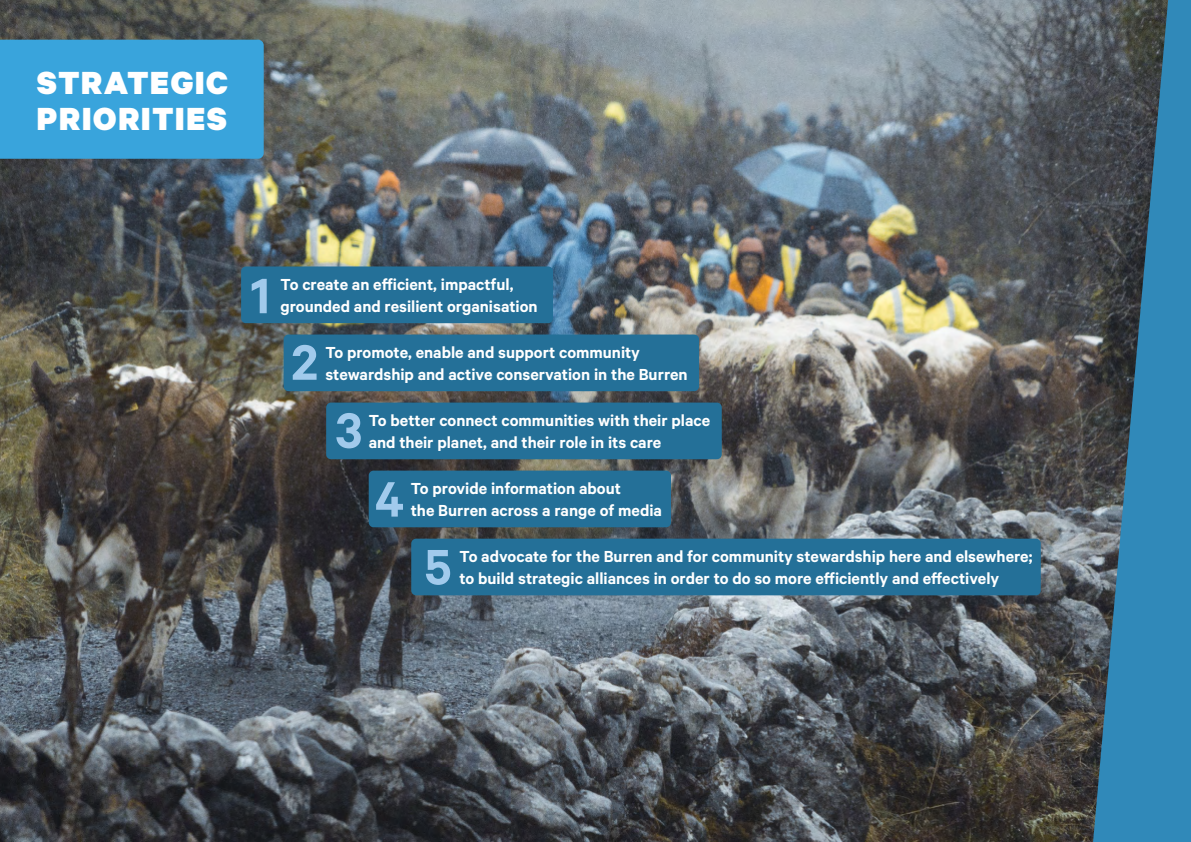
<style>
.page{position:relative;width:1191px;height:842px;background:#fff}
.page>*{position:absolute;margin:0;border:0;box-sizing:border-box;transform-origin:0 0}
.t1{font:600 56px "Calibre";color:#a1caec}
.t2{font:900 36px/36px "Calibre";letter-spacing:.05em;color:#fff}
.t3{font:600 18px/22px "Calibre";color:#fff}
</style>
<div class="page">
<img style="left:0;top:0;width:1093px;height:842px">
<div style="left:0;top:40px;width:264px;height:119px;background:#39a4dc"></div>
<div style="left:241px;top:266px;width:312px;height:57px;background:#247098;border-radius:5px"></div>
<div style="left:284px;top:334px;width:415px;height:57px;background:#247098;border-radius:5px"></div>
<div style="left:326px;top:403px;width:395px;height:56px;background:#247098;border-radius:5px"></div>
<div style="left:369px;top:471px;width:302px;height:56px;background:#247098;border-radius:5px"></div>
<div style="left:411px;top:539px;width:629px;height:56px;background:#247098;border-radius:5px"></div>
<svg style="left:1093px;top:0;width:98px;height:842px;background:#386f8d"></svg>
<h2 class="t2" style="left:37px;top:64px;width:193px">STRATEGIC<br>PRIORITIES</h2>
<h1 class="t1" style="left:251px;top:262px;width:21px">1</h1>
<p class="t3" style="left:280px;top:272px;width:259px">To create an efficient, impactful, grounded and resilient organisation</p>
<p class="t3" style="left:325px;top:340px;width:364px">To promote, enable and support community stewardship and active conservation in the Burren</p>
<p class="t3" style="left:369px;top:408px;width:343px">To better connect communities with their place and their planet, and their role in its care</p>
<p class="t3" style="left:411px;top:476px;width:253px">To provide information about<br>the Burren across a range of media</p>
<p class="t3" style="left:459px;top:544px;width:574px">To advocate for the Burren and for community stewardship here and elsewhere; to build strategic alliances in order to do so more efficiently and effectively</p>
<h1 class="t1" style="left:291px;top:329px;width:28px">2</h1>
<h1 class="t1" style="left:336px;top:397px;width:28px">3</h1>
<h1 class="t1" style="left:375px;top:466px;width:31px">4</h1>
<h1 class="t1" style="left:424px;top:534px;width:29px">5</h1>
</div>
